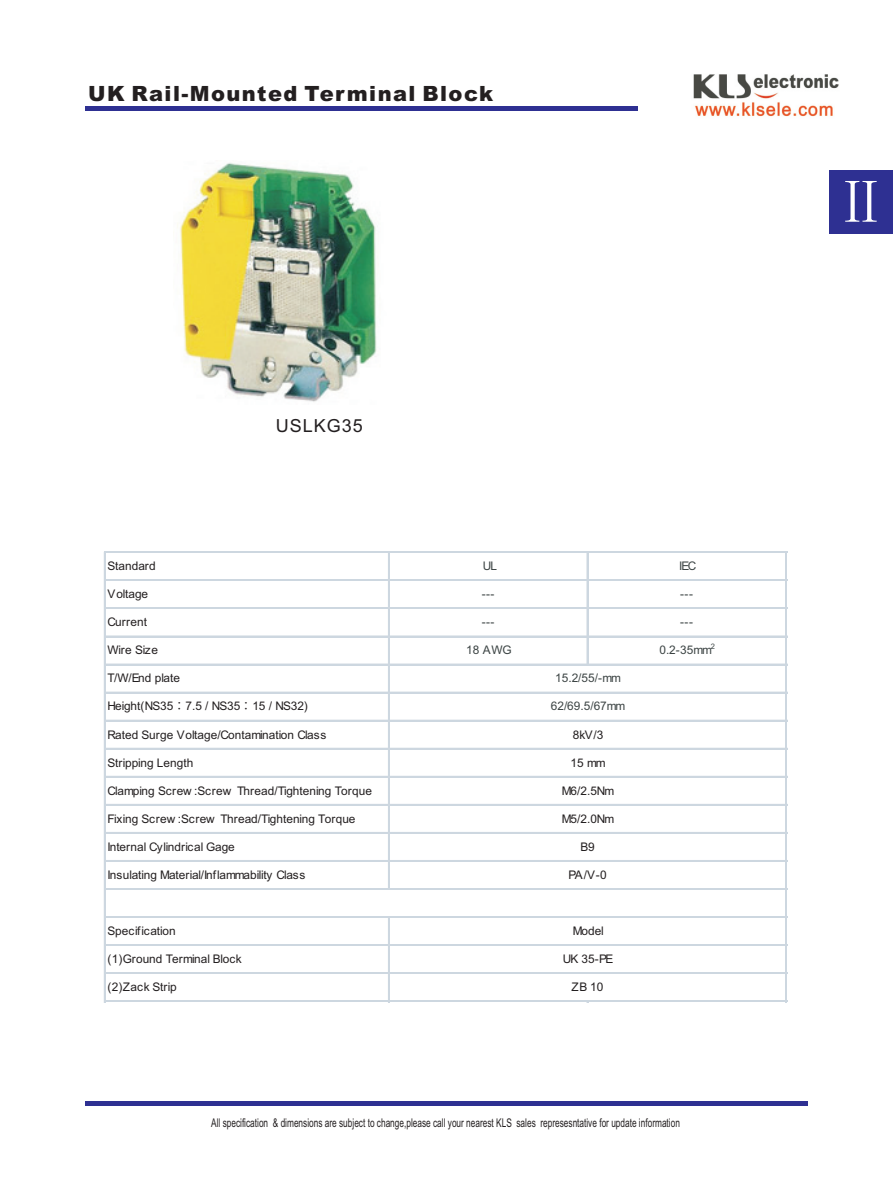
<style>
.page{position:relative;width:893px;height:1191px;background:#fff}
.page>*{position:absolute;margin:0;border:0;box-sizing:border-box;transform-origin:0 0}
.t1{font:54px "Sim Sun";color:#fff}
.t2{font:900 21px "Arial";letter-spacing:.065em;color:#231f20}
.t3{font:18px "Arial";letter-spacing:.055em;color:#231f20}
.t4{font:12px "Arial";color:#231f20;scale:.69 1}
.t5{font:11.85px "Arial";color:#231f20}
.t6{font:11.85px "Arial";color:#3c4444}
.t7{font:11.85px "Arial";letter-spacing:-.02em;color:#231f20}
.t8{font:7.5px "Arial";color:#3c4444}
.s1{font-family:"Sim Sun"}
</style>
<div class="page">
<img style="left:177px;top:162px;width:200px;height:240px">
<div style="left:85px;top:106px;width:553px;height:5px;background:#2e3092"></div>
<div style="left:829px;top:170px;width:63px;height:64px;background:#2e3092"></div>
<div style="left:85px;top:1101px;width:723px;height:5px;background:#2e3092"></div>
<img style="left:693px;top:74px;width:146px;height:43px">
<hr style="left:388px;top:552px;width:1px;height:337px;background:#cdd7e0">
<hr style="left:587px;top:552px;width:1px;height:113px;background:#cdd7e0">
<hr style="left:104px;top:552px;width:1px;height:451px;background:#cdd7e0">
<hr style="left:388px;top:917px;width:1px;height:86px;background:#cdd7e0">
<hr style="left:785px;top:552px;width:1px;height:451px;background:#cdd7e0">
<hr style="left:786px;top:552px;width:1px;height:451px;background:#cdd7e0">
<hr style="left:104px;top:551px;width:684px;height:1px;background:#cdd7e0">
<hr style="left:104px;top:552px;width:684px;height:1px;background:#cdd7e0">
<hr style="left:104px;top:579px;width:684px;height:1px;background:#cdd7e0">
<hr style="left:104px;top:580px;width:684px;height:1px;background:#cdd7e0">
<hr style="left:104px;top:607px;width:684px;height:1px;background:#cdd7e0">
<hr style="left:104px;top:608px;width:684px;height:1px;background:#cdd7e0">
<hr style="left:104px;top:635px;width:684px;height:1px;background:#cdd7e0">
<hr style="left:104px;top:636px;width:684px;height:1px;background:#cdd7e0">
<hr style="left:104px;top:664px;width:684px;height:1px;background:#cdd7e0">
<hr style="left:104px;top:692px;width:684px;height:1px;background:#cdd7e0">
<hr style="left:104px;top:720px;width:684px;height:1px;background:#cdd7e0">
<hr style="left:104px;top:748px;width:684px;height:1px;background:#cdd7e0">
<hr style="left:104px;top:776px;width:684px;height:1px;background:#cdd7e0">
<hr style="left:104px;top:804px;width:684px;height:1px;background:#cdd7e0">
<hr style="left:104px;top:832px;width:684px;height:1px;background:#cdd7e0">
<hr style="left:104px;top:860px;width:684px;height:1px;background:#cdd7e0">
<hr style="left:104px;top:888px;width:684px;height:1px;background:#cdd7e0">
<hr style="left:104px;top:916px;width:684px;height:1px;background:#cdd7e0">
<hr style="left:104px;top:944px;width:684px;height:1px;background:#cdd7e0">
<hr style="left:104px;top:972px;width:684px;height:1px;background:#cdd7e0">
<hr style="left:104px;top:1000px;width:684px;height:1px;background:#cdd7e0">
<h2 class="t2" style="left:88px;top:86px;width:406px">UK Rail-Mounted Terminal Block</h2>
<h3 class="t3" style="left:276px;top:419px;width:89px">USLKG35</h3>
<p class="t5" style="left:108px;top:561px;width:50px">Standard</p>
<p class="t6" style="left:483px;top:561px;width:16px">UL</p>
<p class="t6" style="left:679px;top:561px;width:19px">IEC</p>
<p class="t5" style="left:108px;top:589px;width:42px">Voltage</p>
<p class="t6" style="left:482px;top:589px;width:14px">---</p>
<p class="t6" style="left:680px;top:589px;width:14px">---</p>
<p class="t5" style="left:108px;top:617px;width:41px">Current</p>
<p class="t6" style="left:482px;top:617px;width:14px">---</p>
<p class="t6" style="left:680px;top:617px;width:14px">---</p>
<p class="t7" style="left:108px;top:645px;width:52px">Wire Size</p>
<p class="t6" style="left:466px;top:645px;width:47px">18 AWG</p>
<p class="t6" style="left:659px;top:645px;width:54px">0.2-35mm</p>
<p class="t8" style="left:711px;top:643px;width:6px">2</p>
<p class="t5" style="left:108px;top:674px;width:74px">T/W/End plate</p>
<p class="t7" style="left:108px;top:702px;width:202px">Height(NS35<span class="s1">∶</span>7.5 / NS35<span class="s1">∶</span>15 / NS32)</p>
<p class="t5" style="left:108px;top:730px;width:220px">Rated Surge Voltage/Contamination Class</p>
<p class="t5" style="left:108px;top:758px;width:87px">Stripping Length</p>
<p class="t5" style="left:108px;top:786px;width:266px">Clamping Screw :Screw Thread/Tightening Torque</p>
<p class="t5" style="left:108px;top:814px;width:249px">Fixing Screw :Screw Thread/Tightening Torque</p>
<p class="t5" style="left:108px;top:842px;width:129px">Internal Cylindrical Gage</p>
<p class="t5" style="left:108px;top:870px;width:199px">Insulating Material/Inflammability Class</p>
<p class="t6" style="left:555px;top:674px;width:67px">15.2/55/-mm</p>
<p class="t6" style="left:551px;top:702px;width:76px">62/69.5/67mm</p>
<p class="t5" style="left:573px;top:730px;width:32px">8kV/3</p>
<p class="t5" style="left:571px;top:758px;width:37px">15 mm</p>
<p class="t5" style="left:562px;top:786px;width:54px">M6/2.5Nm</p>
<p class="t5" style="left:562px;top:814px;width:54px">M5/2.0Nm</p>
<p class="t5" style="left:580px;top:842px;width:16px">B9</p>
<p class="t5" style="left:568px;top:870px;width:40px">PA/V-0</p>
<p class="t5" style="left:108px;top:926px;width:70px">Specification</p>
<p class="t5" style="left:108px;top:954px;width:136px">(1)Ground Terminal Block</p>
<p class="t5" style="left:108px;top:982px;width:71px">(2)Zack Strip</p>
<p class="t5" style="left:573px;top:926px;width:33px">Model</p>
<p class="t5" style="left:563px;top:954px;width:52px">UK 35-PE</p>
<p class="t5" style="left:572px;top:982px;width:33px">ZB 10</p>
<p class="t4" style="left:211px;top:1118px;width:681px">All specification &amp; dimensions are subject to change,please call your nearest KLS sales represesntative for update information</p>
<h1 class="t1" style="left:834px;top:174px;width:55px">Ⅱ</h1>
</div>
